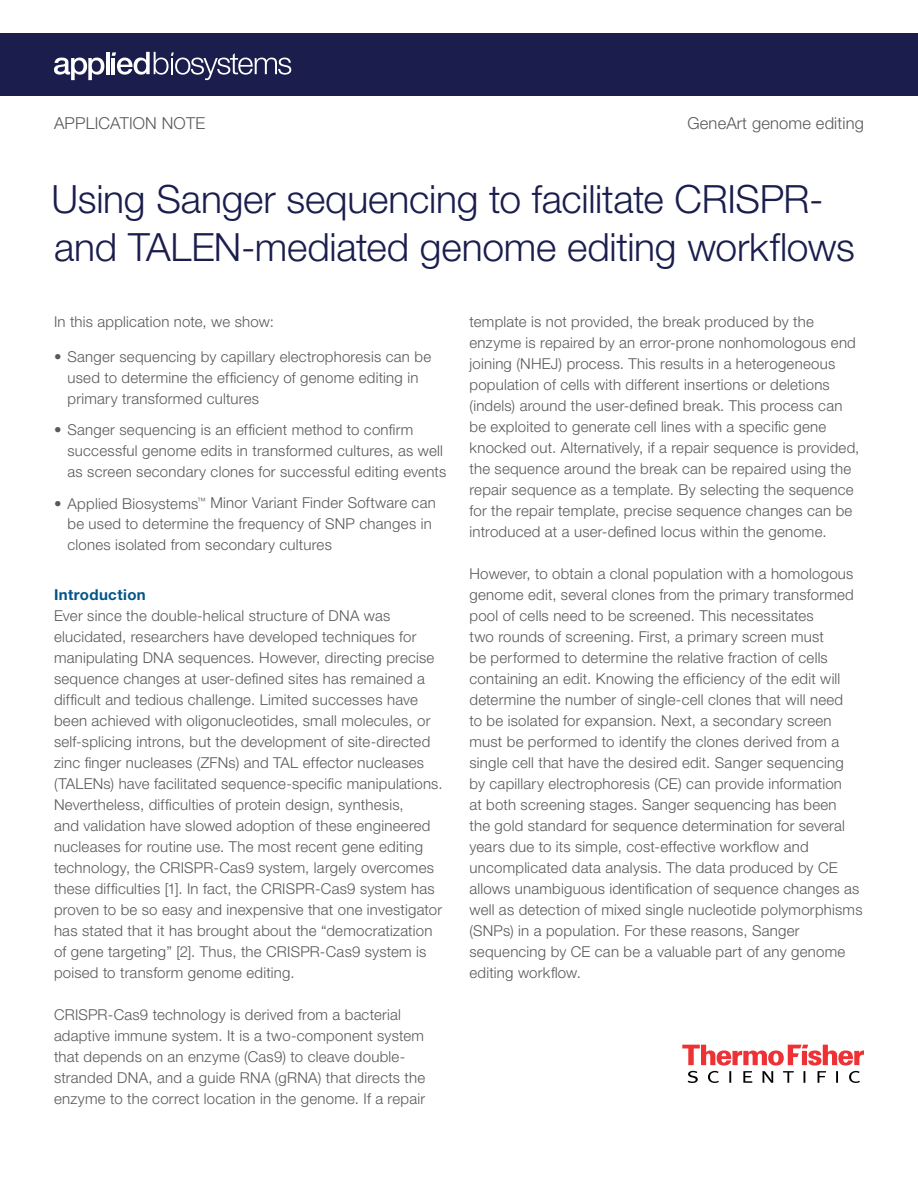
<style>
.page{position:relative;width:918px;height:1188px;background:#fff}
.page>*{position:absolute;margin:0;border:0;box-sizing:border-box;transform-origin:0 0}
.t1{font:300 39px/48px "Helvetica Neue LT Std";letter-spacing:-.005em;color:#1b1e4d}
.t2{font:300 16.5px "Helvetica Neue LT Std";letter-spacing:.01em;color:#58595b}
.t3{font:300 15px/21px "Helvetica Neue LT Std";letter-spacing:.015em;color:#58595b}
.t4{font:700 15px "Helvetica Neue LT Std";letter-spacing:.025em;color:#00558a}
</style>
<div class="page">
<svg style="left:682px;top:1045px;width:182px;height:38px"></svg>
<div style="left:0;top:33px;width:918px;height:63px;background:#1b1e4d"></div>
<svg style="left:54px;top:58px;width:50px;height:22px"></svg>
<hr style="left:106px;top:52px;width:3px;height:22px;background:#fff">
<svg style="left:112px;top:52px;width:179px;height:28px"></svg>
<p class="t2" style="left:54px;top:113px;width:153px">APPLICATION NOTE</p>
<p class="t2" style="left:688px;top:113px;width:178px">GeneArt genome editing</p>
<h1 class="t1" style="left:52px;top:175px;width:805px">Using Sanger sequencing to facilitate CRISPR&shy;and TALEN-mediated genome editing workflows</h1>
<p class="t3" style="left:54px;top:311px;width:222px">In this application note, we show:</p>
<p class="t3" style="left:68px;top:345px;width:365px;text-indent:-14px">• Sanger sequencing by capillary electrophoresis can be used to determine the efficiency of genome editing in primary transformed cultures</p>
<p class="t3" style="left:68px;top:419px;width:380px;text-indent:-14px">• Sanger sequencing is an efficient method to confirm successful genome edits in transformed cultures, as well as screen secondary clones for successful editing events</p>
<p class="t3" style="left:68px;top:492px;width:370px;text-indent:-14px">• Applied Biosystems<sup>™</sup> Minor Variant Finder Software can be used to determine the frequency of SNP changes in clones isolated from secondary cultures</p>
<p class="t4" style="left:54px;top:585px;width:93px">Introduction</p>
<p class="t3" style="left:54px;top:605px;width:390px">Ever since the double-helical structure of DNA was elucidated, researchers have developed techniques for manipulating DNA sequences. However, directing precise sequence changes at user-defined sites has remained a difficult and tedious challenge. Limited successes have been achieved with oligonucleotides, small molecules, or self-splicing introns, but the development of site-directed zinc finger nucleases (ZFNs) and TAL effector nucleases (TALENs) have facilitated sequence-specific manipulations.<br>Nevertheless, difficulties of protein design, synthesis,<br>and validation have slowed adoption of these engineered nucleases for routine use. The most recent gene editing technology, the CRISPR-Cas9 system, largely overcomes these difficulties [1]. In fact, the CRISPR-Cas9 system has proven to be so easy and inexpensive that one investigator has stated that it has brought about the “democratization of gene targeting” [2]. Thus, the CRISPR-Cas9 system is poised to transform genome editing.</p>
<p class="t3" style="left:54px;top:1004px;width:373px">CRISPR-Cas9 technology is derived from a bacterial adaptive immune system. It is a two-component system that depends on an enzyme (Cas9) to cleave double&shy;stranded DNA, and a guide RNA (gRNA) that directs the enzyme to the correct location in the genome. If a repair</p>
<p class="t3" style="left:470px;top:311px;width:391px">template is not provided, the break produced by the enzyme is repaired by an error-prone nonhomologous end joining (NHEJ) process. This results in a heterogeneous population of cells with different insertions or deletions (indels) around the user-defined break. This process can be exploited to generate cell lines with a specific gene knocked out. Alternatively, if a repair sequence is provided, the sequence around the break can be repaired using the repair sequence as a template. By selecting the sequence for the repair template, precise sequence changes can be introduced at a user-defined locus within the genome.</p>
<p class="t3" style="left:470px;top:563px;width:395px">However, to obtain a clonal population with a homologous genome edit, several clones from the primary transformed pool of cells need to be screened. This necessitates<br>two rounds of screening. First, a primary screen must<br>be performed to determine the relative fraction of cells containing an edit. Knowing the efficiency of the edit will determine the number of single-cell clones that will need<br>to be isolated for expansion. Next, a secondary screen must be performed to identify the clones derived from a single cell that have the desired edit. Sanger sequencing by capillary electrophoresis (CE) can provide information<br>at both screening stages. Sanger sequencing has been<br>the gold standard for sequence determination for several years due to its simple, cost-effective workflow and uncomplicated data analysis. The data produced by CE allows unambiguous identification of sequence changes as well as detection of mixed single nucleotide polymorphisms (SNPs) in a population. For these reasons, Sanger sequencing by CE can be a valuable part of any genome editing workflow.</p>
</div>
